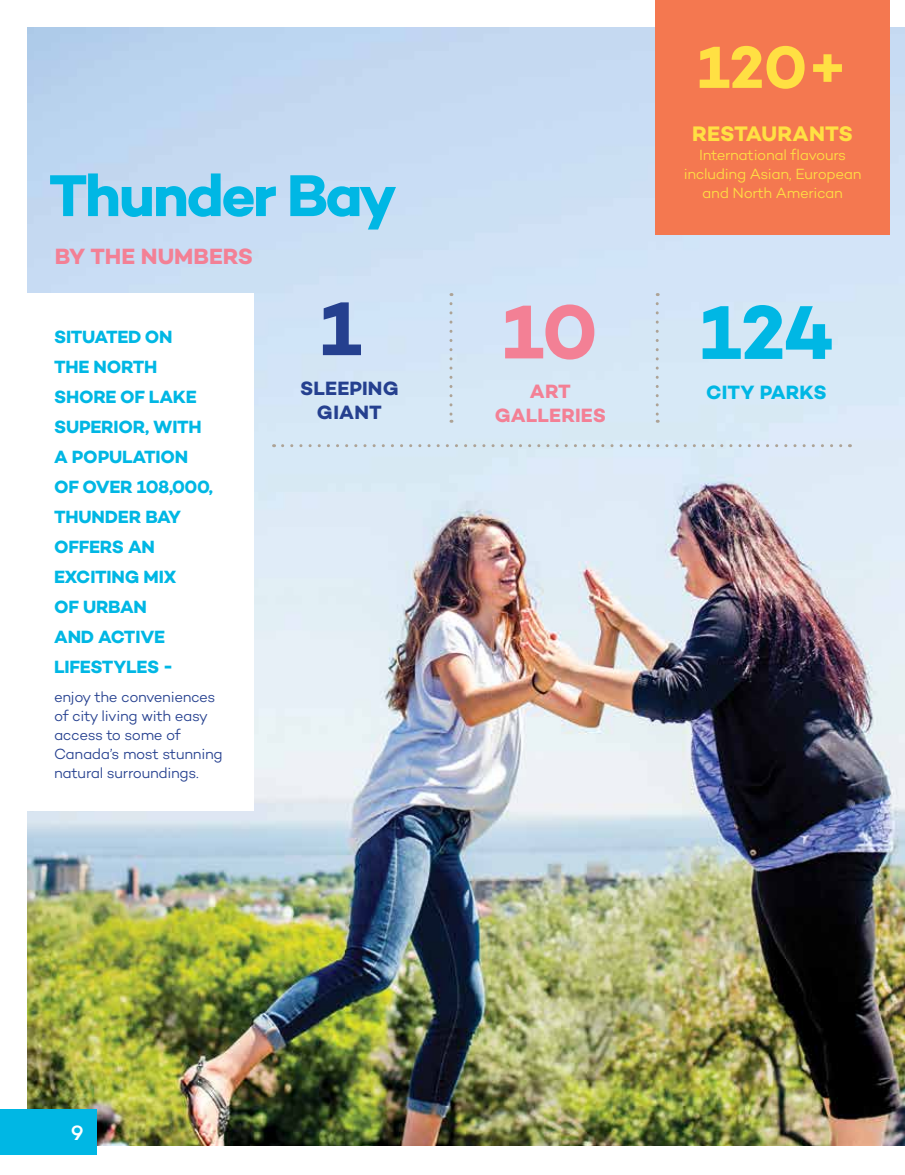
<style>
.page{position:relative;width:905px;height:1175px;background:#fff}
.page>*{position:absolute;margin:0;border:0;box-sizing:border-box;transform-origin:0 0}
.t1{font:700 77.55px "Campton";color:#00b7e4}
.t2{font:700 77.55px "Campton";color:#f38095}
.t3{font:700 77.55px "Campton";color:#25408f}
.t4{font:700 60.45px "Campton";color:#ffe043}
.t5{font:700 60px "Campton";letter-spacing:-.045em;color:#00b7e4}
.t6{font:700 22.5px "Campton";color:#f38095}
.t7{font:700 21.45px "Campton";letter-spacing:-.005em;color:#ffe043}
.t8{font:500 21px "Campton";color:#fff}
.t9{font:700 19.65px/24.2px "Campton";letter-spacing:.01em;color:#25408f;text-align:center}
.t10{font:700 19.65px/24.2px "Campton";letter-spacing:.01em;color:#f38095;text-align:center}
.t11{font:700 19.65px "Campton";letter-spacing:.005em;color:#00b7e4}
.t12{font:700 18px/30px "Campton";letter-spacing:-.01em;color:#00b7e4}
.t13{font:300 15px/19.2px "Campton";letter-spacing:-.025em;color:#25408f}
.t14{font:300 15px/19.2px "Campton";letter-spacing:-.02em;color:#ffe043;text-align:center}
</style>
<div class="page">
<img style="left:27px;top:27px;width:877px;height:1118px">
<div style="left:0;top:293px;width:253px;height:517px;background:#fff"></div>
<div style="left:655px;top:0;width:235px;height:234px;background:#f47850"></div>
<svg style="left:282px;top:444px;width:568px;height:3px"></svg>
<svg style="left:449px;top:303px;width:3px;height:120px"></svg>
<svg style="left:655px;top:303px;width:3px;height:120px"></svg>
<div style="left:0;top:1109px;width:97px;height:45px;background:#00b7e4"></div>
<h3 class="t5" style="left:49px;top:157px;width:350px">Thunder Bay</h3>
<p class="t6" style="left:55px;top:241px;width:200px">BY THE NUMBERS</p>
<p class="t12" style="left:54px;top:322px;width:160px">SITUATED ON<br>THE NORTH<br>SHORE OF LAKE<br>SUPERIOR, WITH<br>A POPULATION<br>OF OVER 108,000,<br>THUNDER BAY<br>OFFERS AN<br>EXCITING MIX<br>OF URBAN<br>AND ACTIVE<br>LIFESTYLES -</p>
<p class="t13" style="left:54px;top:686px;width:170px">enjoy the conveniences of city living with easy access to some of<br>Canada’s most stunning natural surroundings.</p>
<h1 class="t3" style="left:320px;top:279px;width:43px">1</h1>
<p class="t9" style="left:300px;top:376px;width:100px">SLEEPING<br>GIANT</p>
<h1 class="t2" style="left:502px;top:282px;width:97px">10</h1>
<p class="t10" style="left:495px;top:379px;width:113px">ART<br>GALLERIES</p>
<h2 class="t4" style="left:697px;top:29px;width:152px">120+</h2>
<p class="t7" style="left:692px;top:120px;width:162px">RESTAURANTS</p>
<p class="t14" style="left:683px;top:145px;width:179px">International flavours including Asian, European and North American</p>
<h1 class="t1" style="left:700px;top:283px;width:136px">124</h1>
<p class="t11" style="left:706px;top:379px;width:122px">CITY PARKS</p>
<p class="t8" style="left:71px;top:1119px;width:14px">9</p>
</div>
